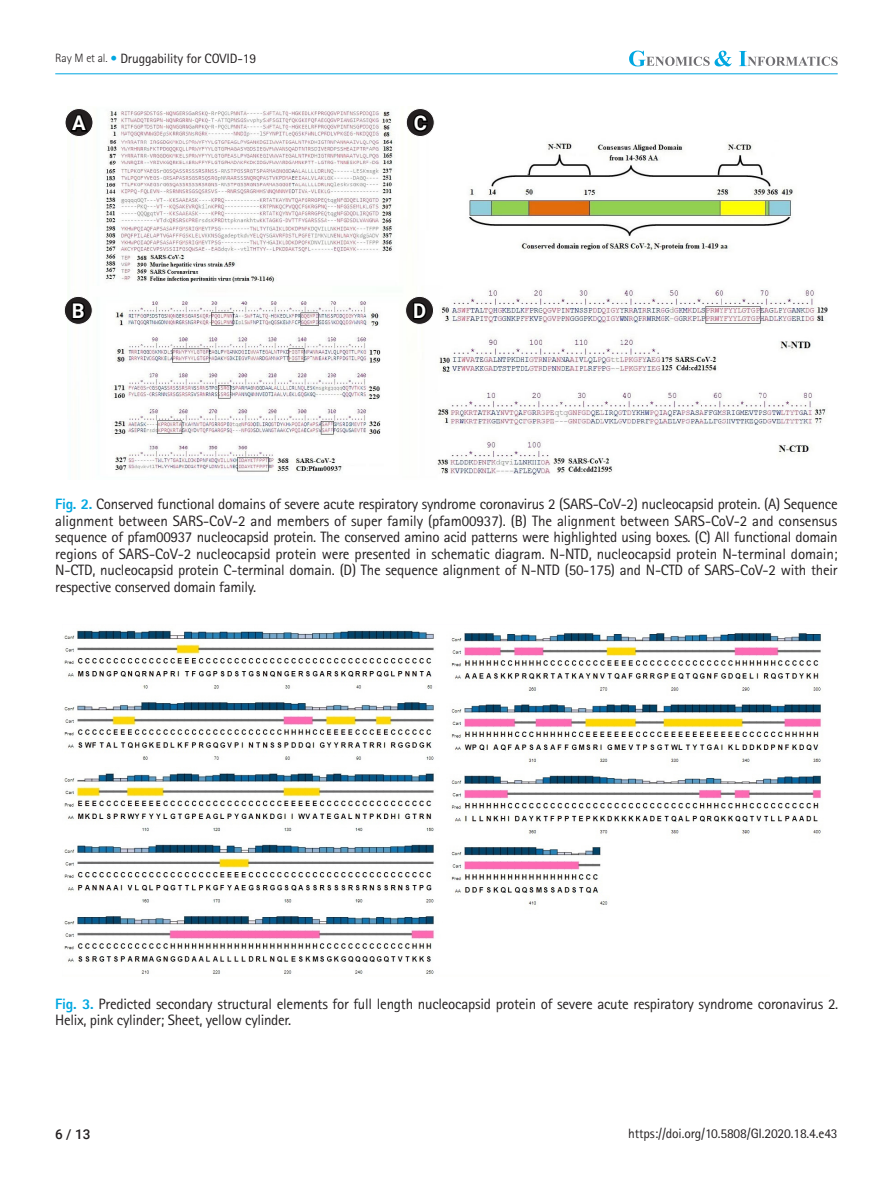
<style>
.page{position:relative;width:893px;height:1191px;background:#fff}
.page>*{position:absolute;margin:0;border:0;box-sizing:border-box;transform-origin:0 0}
.t1{font:700 20.25px "Roboto";color:#fff}
.fig-caption{font:15px/16.5px "Rotis Sans Serif Std";letter-spacing:-.015em;color:#231f20;text-align:justify}
.t2{font:13.5px "Rotis Sans Serif Std";letter-spacing:-.01em;color:#231f20}
.t3{font:500 13.5px "Roboto";color:#231f20}
.s1{font-weight:300;font-size:12px}
.s2{color:#00a7e1}
.s3{font-weight:800;color:#00a7e1}
</style>
<div class="page">
<img style="left:69px;top:110px;width:758px;height:365px">
<svg style="left:64px;top:296px;width:28px;height:28px"></svg>
<div style="left:64px;top:296px;width:29px;height:29px;border:1px solid #fff;border-radius:50%"></div>
<svg style="left:70px;top:300px;width:17px;height:21px"></svg>
<div style="left:406px;top:296px;width:27px;height:28px;background:#231f20;border-radius:50%"></div>
<div style="left:405px;top:296px;width:29px;height:29px;border:1px solid #fff;border-radius:50%"></div>
<svg style="left:413px;top:300px;width:16px;height:21px"></svg>
<svg style="left:65px;top:108px;width:28px;height:28px"></svg>
<div style="left:65px;top:108px;width:28px;height:29px;border:1px solid #fff;border-radius:50%"></div>
<svg style="left:68px;top:113px;width:22px;height:21px"></svg>
<svg style="left:406px;top:108px;width:28px;height:28px"></svg>
<div style="left:406px;top:108px;width:29px;height:29px;border:1px solid #fff;border-radius:50%"></div>
<svg style="left:411px;top:112px;width:18px;height:22px"></svg>
<img style="left:64px;top:630px;width:758px;height:344px">
<hr style="left:55px;top:74px;width:783px;height:1px;background:#00a7e1">
<svg style="left:629px;top:51px;width:209px;height:15px"></svg>
<p class="t2" style="left:55px;top:50px;width:202px"><span class="s1">Ray M et al.</span> <span class="s2">•</span> Druggability for COVID-19</p>
<p class="t1" style="left:72px;top:109px;width:15px">A</p>
<p class="t1" style="left:414px;top:109px;width:15px">C</p>
<p class="t1" style="left:72px;top:297px;width:14px">B</p>
<p class="t1" style="left:413px;top:297px;width:15px">D</p>
<p class="fig-caption" style="left:55px;top:495px;width:784px"><span class="s3">Fig. 2.</span> Conserved functional domains of severe acute respiratory syndrome coronavirus 2 (SARS-CoV-2) nucleocapsid protein. (A) Sequence alignment between SARS-CoV-2 and members of super family (pfam00937). (B) The alignment between SARS-CoV-2 and consensus sequence of pfam00937 nucleocapsid protein. The conserved amino acid patterns were highlighted using boxes. (C) All functional domain regions of SARS-CoV-2 nucleocapsid protein were presented in schematic diagram. N-NTD, nucleocapsid protein N-terminal domain; N-CTD, nucleocapsid protein C-terminal domain. (D) The sequence alignment of N-NTD (50-175) and N-CTD of SARS-CoV-2 with their respective conserved domain family.</p>
<p class="fig-caption" style="left:55px;top:995px;width:784px"><span class="s3">Fig. 3.</span> Predicted secondary structural elements for full length nucleocapsid protein of severe acute respiratory syndrome coronavirus 2.<br>Helix, pink cylinder; Sheet, yellow cylinder.</p>
<p class="t3" style="left:55px;top:1124px;width:37px">6 / 13</p>
<p class="t2" style="left:628px;top:1125px;width:211px">https://doi.org/10.5808/GI.2020.18.4.e43</p>
</div>
